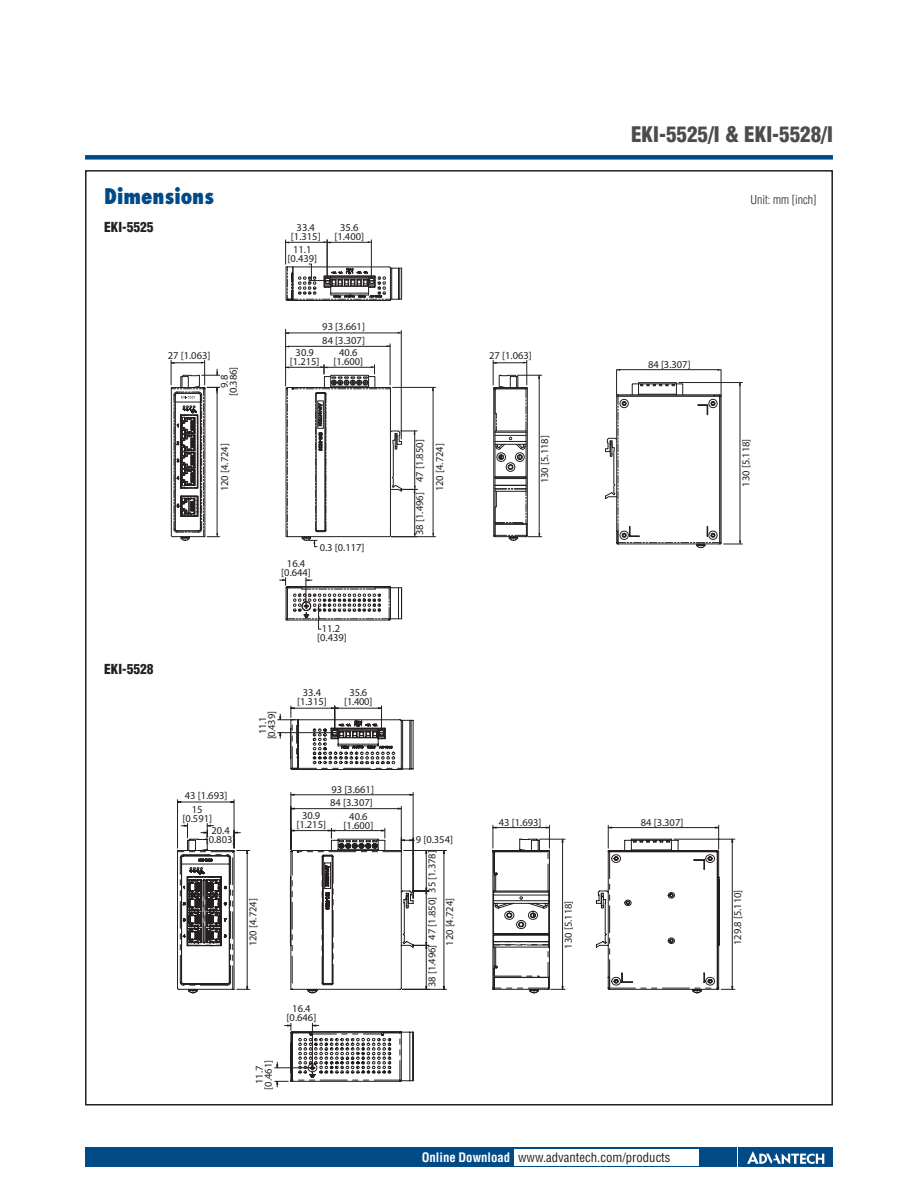
<style>
.page{position:relative;width:918px;height:1188px;background:#fff}
.page>*{position:absolute;margin:0;border:0;box-sizing:border-box;transform-origin:0 0}
.t1{font:900 condensed 21px "Helvetica";color:#4e4b4c}
.t2{font:800 condensed 21px "Futura";color:#004a86}
.t3{font:900 condensed 13.5px "Helvetica";color:#241f1f}
.t4{font:condensed 12.75px "Helvetica";color:#241f1f}
.t5{font:300 condensed 12px "Helvetica";color:#241f1f}
.t6{font:10.5px/9px "Myriad Pro";color:#241f1f;text-align:center}
.s1{font-weight:700;color:#fff}
</style>
<div class="page">
<div style="left:85px;top:1147px;width:651px;height:20px;background:#004a86"></div>
<div style="left:738px;top:1147px;width:95px;height:20px;background:#004a86"></div>
<svg style="left:747px;top:1151px;width:77px;height:13px"></svg>
<div style="left:514px;top:1149px;width:184px;height:16px;background:#fff"></div>
<div style="left:85px;top:155px;width:748px;height:5px;background:#004a86"></div>
<div style="left:398px;top:268px;width:2px;height:32px;border:1px solid #241f1f"></div>
<svg style="left:399px;top:267px;width:3px;height:33px"></svg>
<div style="left:398px;top:587px;width:4px;height:32px;border:1px solid #241f1f"></div>
<svg style="left:170px;top:360px;width:50px;height:181px"></svg>
<hr style="left:285px;top:329px;width:1px;height:57px;background:#241f1f">
<hr style="left:390px;top:344px;width:1px;height:41px;background:#241f1f">
<hr style="left:288px;top:346px;width:102px;height:1px;background:#241f1f">
<hr style="left:401px;top:330px;width:1px;height:109px;background:#241f1f">
<hr style="left:286px;top:333px;width:113px;height:1px;background:#241f1f">
<hr style="left:393px;top:387px;width:43px;height:1px;background:#241f1f">
<hr style="left:391px;top:536px;width:45px;height:1px;background:#241f1f">
<hr style="left:433px;top:387px;width:1px;height:147px;background:#241f1f">
<svg style="left:285px;top:365px;width:132px;height:182px"></svg>
<svg style="left:285px;top:240px;width:107px;height:61px"></svg>
<svg style="left:280px;top:578px;width:119px;height:52px"></svg>
<svg style="left:492px;top:360px;width:50px;height:181px"></svg>
<hr style="left:539px;top:375px;width:1px;height:160px;background:#241f1f">
<svg style="left:605px;top:369px;width:137px;height:180px"></svg>
<hr style="left:177px;top:800px;width:1px;height:48px;background:#241f1f">
<svg style="left:178px;top:719px;width:541px;height:363px"></svg>
<svg style="left:177px;top:823px;width:73px;height:171px"></svg>
<svg style="left:596px;top:825px;width:139px;height:169px"></svg>
<svg style="left:290px;top:828px;width:139px;height:166px"></svg>
<svg style="left:278px;top:706px;width:136px;height:64px"></svg>
<svg style="left:275px;top:1023px;width:139px;height:64px"></svg>
<svg style="left:492px;top:825px;width:73px;height:169px"></svg>
<h1 class="t1" style="left:631px;top:121px;width:203px">EKI-5525/I &amp; EKI-5528/I</h1>
<h1 class="t2" style="left:104px;top:183px;width:111px">Dimensions</h1>
<p class="t5" style="left:750px;top:193px;width:67px">Unit: mm [inch]</p>
<p class="t3" style="left:104px;top:218px;width:51px">EKI-5525</p>
<p class="t6" style="left:291px;top:223px;width:31px">33.4 [1.315]</p>
<p class="t6" style="left:334px;top:223px;width:31px">35.6 [1.400]</p>
<p class="t6" style="left:287px;top:245px;width:31px">11.1 [0.439]</p>
<p class="t6" style="left:322px;top:322px;width:44px">93 [3.661]</p>
<p class="t6" style="left:322px;top:336px;width:44px">84 [3.307]</p>
<p class="t6" style="left:290px;top:348px;width:31px">30.9 [1.215]</p>
<p class="t6" style="left:334px;top:348px;width:31px">40.6 [1.600]</p>
<p class="t6" style="left:168px;top:350px;width:44px">27 [1.063]</p>
<p class="t6" style="left:489px;top:350px;width:44px">27 [1.063]</p>
<p class="t6" style="left:220px;top:396px;width:31px;rotate:-90deg">9.8 [0.386]</p>
<p class="t6" style="left:648px;top:360px;width:44px">84 [3.307]</p>
<p class="t3" style="left:104px;top:661px;width:51px">EKI-5528</p>
<p class="t6" style="left:220px;top:491px;width:50px;rotate:-90deg">120 [4.724]</p>
<p class="t6" style="left:281px;top:559px;width:31px">16.4 [0.644]</p>
<p class="t6" style="left:320px;top:543px;width:46px">0.3 [0.117]</p>
<p class="t6" style="left:317px;top:623px;width:31px">11.2 [0.439]</p>
<p class="t6" style="left:410px;top:491px;width:53px;line-height:19.8px;text-align:left;text-indent:9px;rotate:-90deg">47 [1.850]<br>120 [4.724]</p>
<p class="t6" style="left:540px;top:483px;width:50px;rotate:-90deg">130 [5.118]</p>
<p class="t6" style="left:741px;top:487px;width:50px;rotate:-90deg">130 [5.118]</p>
<p class="t6" style="left:415px;top:535px;width:44px;rotate:-90deg">38 [1.496]</p>
<p class="t6" style="left:258px;top:739px;width:30px;rotate:-90deg">11.1 [0.439]</p>
<p class="t6" style="left:297px;top:688px;width:31px">33.4 [1.315]</p>
<p class="t6" style="left:344px;top:688px;width:30px">35.6 [1.400]</p>
<p class="t6" style="left:185px;top:791px;width:44px">43 [1.693]</p>
<p class="t6" style="left:182px;top:804px;width:31px">15 [0.591]</p>
<p class="t6" style="left:206px;top:826px;width:31px">20.4 [0.803]</p>
<p class="t6" style="left:330px;top:782px;width:45px;line-height:13.5px;text-align:left">93 [3.661]<br>84 [3.307]</p>
<p class="t6" style="left:296px;top:811px;width:31px">30.9 [1.215]</p>
<p class="t6" style="left:344px;top:811px;width:31px">40.6 [1.600]</p>
<p class="t6" style="left:416px;top:835px;width:39px">9 [0.354]</p>
<p class="t6" style="left:499px;top:818px;width:44px">43 [1.693]</p>
<p class="t6" style="left:641px;top:817px;width:44px">84 [3.307]</p>
<p class="t6" style="left:427px;top:987px;width:139px;rotate:-90deg">38 [1.496] 47 [1.850] 35 [1.378]</p>
<p class="t6" style="left:248px;top:946px;width:50px;rotate:-90deg">120 [4.724]</p>
<p class="t6" style="left:445px;top:946px;width:50px;rotate:-90deg">120 [4.724]</p>
<p class="t6" style="left:564px;top:949px;width:50px;rotate:-90deg">130 [5.118]</p>
<p class="t6" style="left:733px;top:945px;width:57px;rotate:-90deg">129.8 [5.110]</p>
<p class="t6" style="left:287px;top:1004px;width:31px">16.4 [0.646]</p>
<p class="t6" style="left:255px;top:1090px;width:31px;rotate:-90deg">11.7 [0.461]</p>
<p class="t4" style="left:422px;top:1150px;width:250px"><span class="s1">Online Download</span> www.advantech.com/products</p>
</div>
